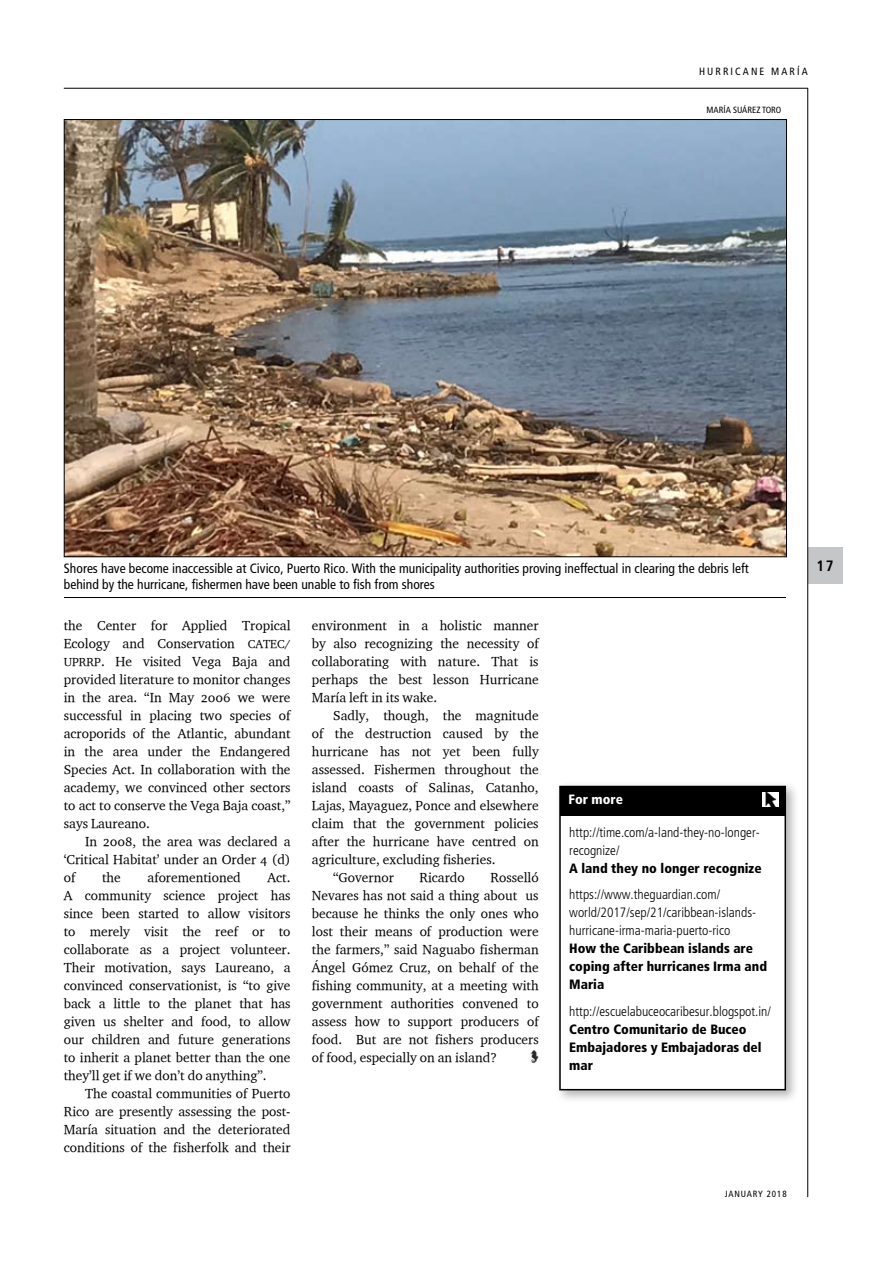
<style>
.page{position:relative;width:893px;height:1263px;background:#fff}
.page>*{position:absolute;margin:0;border:0;box-sizing:border-box;transform-origin:0 0}
.t1{font:700 condensed 15px "Frutiger";color:#000}
.t2{font:13.5px/18px "Charter OSITCTT";color:#000;text-align:justify}
.t3{font:300 condensed 13.5px/18px "Frutiger";color:#000}
.t4{font:condensed 13.5px/16.2px "Frutiger";color:#000}
.t5{font:900 condensed 13.5px/18px "Frutiger";color:#000}
.t6{font:900 condensed 13.5px "Frutiger";color:#fff}
.t7{font:condensed 10.5px "Frutiger";letter-spacing:.2em;color:#000}
.t8{font:condensed 9px "Frutiger";color:#000}
.t9{font:condensed 9px "Frutiger";letter-spacing:.1em;color:#000}
.s1{font-size:12px}
</style>
<div class="page">
<div style="left:808px;top:547px;width:34px;height:36px;background:#c5c6c8"></div>
<hr style="left:807px;top:88px;width:1px;height:1109px;background:#000">
<hr style="left:64px;top:88px;width:744px;height:1px;background:#000">
<div style="left:554px;top:780px;width:253px;height:331px;background:#000;opacity:.3"></div>
<div style="left:560px;top:786px;width:225px;height:304px;background:#fff"></div>
<div style="left:559px;top:786px;width:227px;height:304px;border:2px solid #000"></div>
<div style="left:560px;top:787px;width:225px;height:29px;background:#000"></div>
<img style="left:762px;top:792px;width:17px;height:14px">
<img style="left:66px;top:121px;width:719px;height:434px">
<img style="left:530px;top:1050px;width:9px;height:13px">
<hr style="left:64px;top:597px;width:722px;height:1px;background:#000">
<p class="t7" style="left:699px;top:65px;width:16px">Hurr</p>
<p class="t7" style="left:731px;top:65px;width:78px">ican e Mar ía</p>
<p class="t8" style="left:707px;top:105px;width:76px">María Suárez Toro</p>
<p class="t4" style="left:64px;top:560px;width:686px">Shores have become inaccessible at Civico, Puerto Rico. With the municipality authorities proving ineffectual in clearing the debris left behind by the hurricane, fishermen have been unable to fish from shores</p>
<p class="t2" style="left:64px;top:616px;width:228px">the Center for Applied Tropical Ecology and Conservation <span class="s1">CATEC/ UPRRP</span>. He visited Vega Baja and provided literature to monitor changes in the area. “In May 2006 we were successful in placing two species of acroporids of the Atlantic, abundant in the area under the Endangered Species Act. In collaboration with the academy, we convinced other sectors to act to conserve the Vega Baja coast,” says Laureano.</p>
<p class="t2" style="left:64px;top:832px;width:228px;text-indent:21px">In 2008, the area was declared a ‘Critical Habitat’ under an Order 4 (d) of</p>
<p class="t2" style="left:102px;top:868px;width:20px">the</p>
<p class="t2" style="left:148px;top:868px;width:95px">aforementioned</p>
<p class="t2" style="left:64px;top:868px;width:228px;text-indent:204px">Act.<br>A community science project has since been started to allow visitors to merely visit the reef or to collaborate as a project volunteer.<br>Their motivation, says Laureano, a convinced conservationist, is “to give back a little to the planet that has given us shelter and food, to allow our children and future generations to inherit a planet better than the one they’ll get if we don’t do anything”.</p>
<p class="t2" style="left:64px;top:1084px;width:228px;text-indent:21px">The coastal communities of Puerto Rico are presently assessing the post-María situation and the deteriorated conditions of the fisherfolk and their</p>
<p class="t2" style="left:312px;top:616px;width:228px">environment in a holistic manner by also recognizing the necessity of collaborating with nature. That is perhaps the best lesson Hurricane María left in its wake.</p>
<p class="t2" style="left:333px;top:706px;width:207px">Sadly, though, the magnitude</p>
<p class="t2" style="left:312px;top:724px;width:228px">of the destruction caused by the</p>
<p class="t2" style="left:312px;top:742px;width:228px">hurricane has not yet been fully</p>
<p class="t2" style="left:312px;top:760px;width:228px">assessed. Fishermen throughout the</p>
<p class="t2" style="left:312px;top:778px;width:228px">island coasts of Salinas, Catanho,</p>
<p class="t2" style="left:312px;top:796px;width:228px">Lajas, Mayaguez, Ponce and elsewhere</p>
<p class="t2" style="left:312px;top:814px;width:228px">claim that the government policies</p>
<p class="t2" style="left:312px;top:832px;width:228px">after the hurricane have centred on</p>
<p class="t2" style="left:312px;top:850px;width:185px">agriculture, excluding fisheries.</p>
<p class="t2" style="left:333px;top:868px;width:62px">“Governor</p>
<p class="t2" style="left:419px;top:868px;width:47px">Ricardo</p>
<p class="t2" style="left:312px;top:868px;width:228px;text-indent:178px">Rosselló Nevares has not said a thing about us because he thinks the only ones who lost their means of production were the farmers,” said Naguabo fisherman Ángel Gómez Cruz, on behalf of the fishing community, at a meeting with government authorities convened to assess how to support producers of food. But are not fishers producers of food, especially on an island?</p>
<p class="t6" style="left:568px;top:791px;width:56px">For more</p>
<p class="t3" style="left:569px;top:823px;width:192px">http://time.com/a-land-they-no-longer&shy;recognize/</p>
<p class="t5" style="left:569px;top:859px;width:194px">A land they no longer recognize</p>
<p class="t3" style="left:569px;top:886px;width:188px">https://www.theguardian.com/ world/2017/sep/21/caribbean-islands&shy;hurricane-irma-maria-puerto-rico</p>
<p class="t5" style="left:569px;top:939px;width:199px">How the Caribbean islands are coping after hurricanes Irma and<br>Maria</p>
<p class="t3" style="left:569px;top:1002px;width:203px">http://escuelabuceocaribesur.blogspot.in/</p>
<p class="t5" style="left:569px;top:1020px;width:194px">Centro Comunitario de Buceo<br>Embajadores y Embajadoras del mar</p>
<p class="t9" style="left:725px;top:1189px;width:63px">JANUARY 2018</p>
<p class="t1" style="left:817px;top:557px;width:19px">17</p>
</div>
